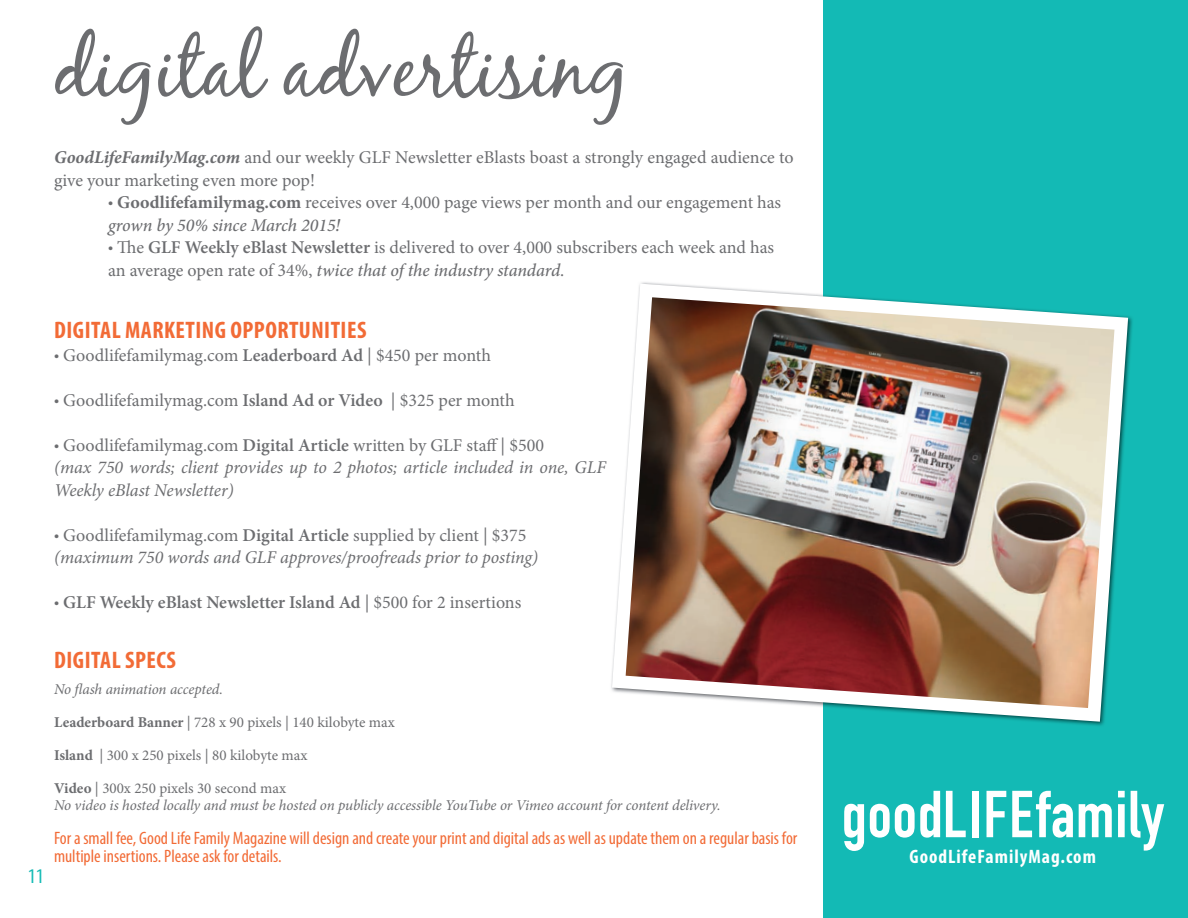
<style>
.page{position:relative;width:1188px;height:918px;background:#fff}
.page>*{position:absolute;margin:0;border:0;box-sizing:border-box;transform-origin:0 0}
.t1{font:82.5px "Black Jack";color:#6c6d70}
.t2{font:700 condensed 24px "Myriad Pro";letter-spacing:.02em;color:#f26b36}
.t3{font:condensed 21px "Myriad Pro";color:#13bab5}
.t4{font:700 condensed 19.5px "Myriad Pro";letter-spacing:.05em;color:#fff}
.t5{font:18px/22.5px "Minion Pro";color:#6c6d70}
.t6{font:italic 18px/22.5px "Minion Pro";letter-spacing:-.01em;color:#6c6d70}
.t7{font:condensed 18px/18px "Myriad Pro";color:#f26b36}
.t8{font:600 18px "Minion Pro";letter-spacing:-.005em;color:#6c6d70}
.t9{font:italic 15px/16.5px "Minion Pro";letter-spacing:-.01em;color:#6c6d70}
.t10{font:15px "Minion Pro";color:#6c6d70}
.s1{font-weight:700;font-style:italic}
.s2{font-family:"Myriad Pro"}
.s3{font-weight:700}
.s4{font-weight:500;font-style:italic}
.s5{font-weight:600}
.s6{font-family:"Myriad Pro";font-style:normal}
.s7{font-style:normal}
.s8{font-weight:600;font-style:normal}
.s9{font-family:"Myriad Pro";font-weight:400}
.s10{font-weight:400}
.s11{font-weight:700;font-style:normal}
</style>
<div class="page">
<div style="left:824px;top:0;width:364px;height:918px;background:#13bab5"></div>
<svg style="left:844px;top:804px;width:20px;height:47px"></svg>
<svg style="left:870px;top:791px;width:70px;height:47px"></svg>
<svg style="left:946px;top:791px;width:20px;height:46px"></svg>
<div style="left:972px;top:791px;width:6px;height:46px;background:#fff"></div>
<svg style="left:987px;top:791px;width:19px;height:46px"></svg>
<svg style="left:1012px;top:791px;width:61px;height:47px"></svg>
<svg style="left:1079px;top:804px;width:33px;height:33px"></svg>
<svg style="left:1118px;top:791px;width:7px;height:46px"></svg>
<svg style="left:1131px;top:791px;width:33px;height:60px"></svg>
<img style="left:612px;top:284px;width:516px;height:438px">
<h1 class="t1" style="left:54px;top:18px;width:576px">digital advertising</h1>
<p class="t5" style="left:54px;top:146px;width:741px"><span class="s1">GoodLifeFamilyMag.com</span> and our weekly GLF Newsletter eBlasts boast a strongly engaged audience to give your marketing even more pop!</p>
<p class="t5" style="left:108px;top:191px;width:675px"><span class="s2">•</span> <span class="s3">Goodlifefamilymag.com</span> receives over 4,000 page views per month and our engagement has <span class="s4">grown by 50% since March 2015!</span></p>
<p class="t5" style="left:108px;top:236px;width:668px"><span class="s2">•</span> The <span class="s5">GLF Weekly eBlast Newsletter</span> is delivered to over 4,000 subscribers each week and has an average open rate of 34%, <span class="s4">twice that of the industry standard</span>.</p>
<h2 class="t2" style="left:54px;top:315px;width:314px">DIGITAL MARKETING OPPORTUNITIES</h2>
<p class="t5" style="left:54px;top:344px;width:439px"><span class="s2">•</span> Goodlifefamilymag.com <span class="s5">Leaderboard Ad</span> | $450 per month</p>
<p class="t5" style="left:54px;top:389px;width:462px"><span class="s2">•</span> Goodlifefamilymag.com <span class="s5">Island Ad or Video</span> | $325 per month</p>
<p class="t6" style="left:54px;top:434px;width:553px"><span class="s6">•</span> <span class="s7">Goodlifefamilymag.com</span> <span class="s8">Digital Article</span> <span class="s7">written by GLF staff | $500<br></span>(max 750 words; client provides up to 2 photos; article included in one, GLF<br>Weekly eBlast Newsletter)</p>
<p class="t6" style="left:54px;top:524px;width:486px"><span class="s6">•</span> <span class="s7">Goodlifefamilymag.com</span> <span class="s8">Digital Article</span> <span class="s7">supplied by client | $375 </span>(maximum 750 words and GLF approves/proofreads prior to posting)</p>
<p class="t8" style="left:54px;top:590px;width:469px"><span class="s9">•</span> GLF Weekly eBlast Newsletter Island Ad <span class="s10">| $500 for 2 insertions</span></p>
<p class="t3" style="left:28px;top:864px;width:18px">11</p>
<h2 class="t2" style="left:54px;top:645px;width:123px">DIGITAL SPECS</h2>
<p class="t9" style="left:54px;top:681px;width:171px">No flash animation accepted.</p>
<p class="t10" style="left:54px;top:713px;width:342px"><span class="s3">Leaderboard Banner</span> | 728 x 90 pixels | 140 kilobyte max</p>
<p class="t10" style="left:54px;top:746px;width:255px"><span class="s3">Island</span> | 300 x 250 pixels | 80 kilobyte max</p>
<p class="t9" style="left:54px;top:780px;width:668px"><span class="s11">Video</span> <span class="s7">| 300x 250 pixels 30 second max<br></span>No video is hosted locally and must be hosted on publicly accessible YouTube or Vimeo account for content delivery.</p>
<p class="t7" style="left:54px;top:829px;width:745px">For a small fee, Good Life Family Magazine will design and create your print and digital ads as well as update them on a regular basis for multiple insertions. Please ask for details.</p>
<p class="t4" style="left:910px;top:844px;width:188px">GoodLifeFamilyMag.com</p>
</div>
